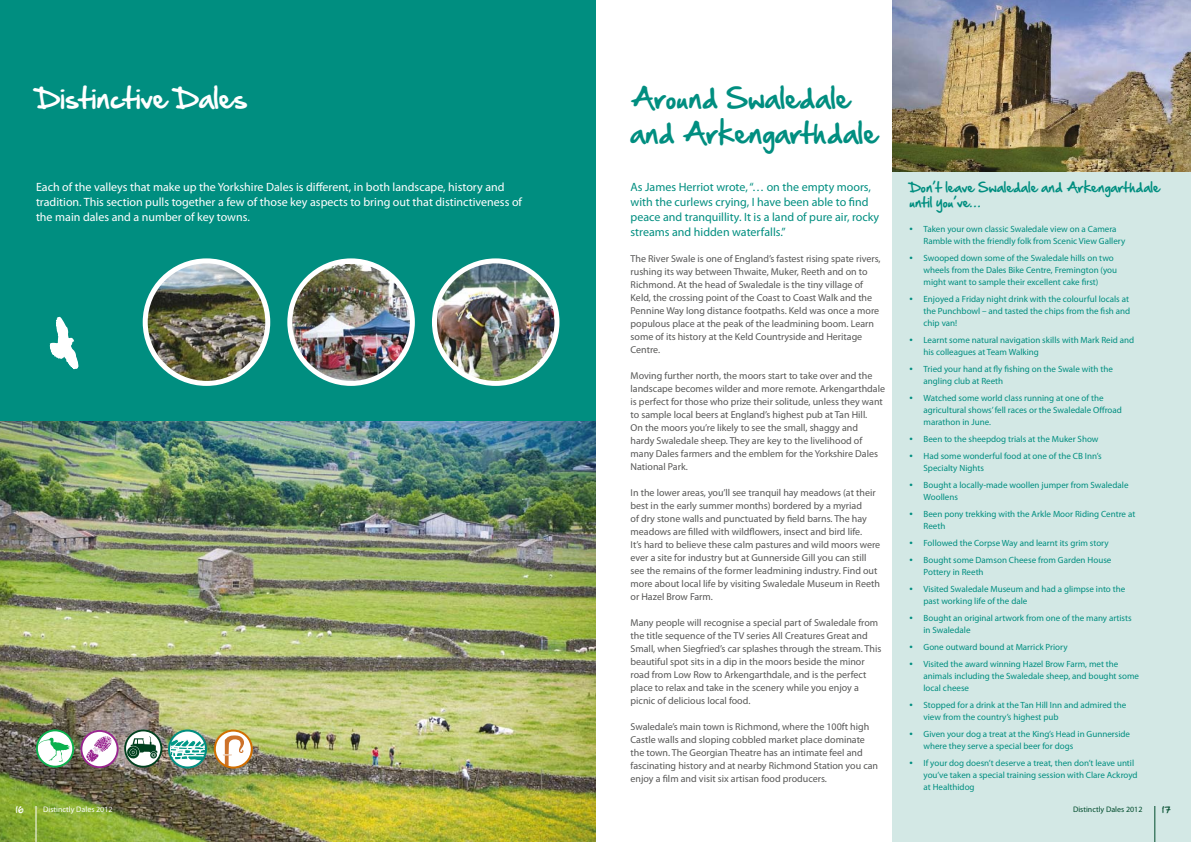
<style>
.page{position:relative;width:1191px;height:842px;background:#fff}
.page>*{position:absolute;margin:0;border:0;box-sizing:border-box;transform-origin:0 0}
.t1{font:25px/35px "Hand Of Sean";color:#008e80}
.t2{font:25px "Hand Of Sean";color:#fff}
.t3{font:12px/15px "Myriad Pro";color:#fff}
.t4{font:12px/15px "Myriad Pro";color:#008e80}
.t5{font:12px/15px "Hand Of Sean";color:#008e80}
.t6{font:10px/13px "Myriad Pro";color:#575756}
.t7{font:9px/12px "Myriad Pro";color:#008e80}
.t8{font:8px "Myriad Pro";color:#fff}
.t9{font:8px "Myriad Pro";color:#004b2c}
.t10{font:8px "Hand Of Sean";color:#fff}
.t11{font:8px "Hand Of Sean";color:#004b2c}
.s1{font-size:12px}
</style>
<div class="page">
<div style="left:892px;top:0;width:299px;height:842px;background:#d3e8e5"></div>
<img style="left:0;top:421px;width:595px;height:421px">
<div style="left:0;top:0;width:595px;height:421px;background:#008e80"></div>
<hr style="left:36px;top:806px;width:1px;height:36px;background:#fff">
<hr style="left:1154px;top:806px;width:1px;height:36px;background:#004b2c">
<svg style="left:125px;top:730px;width:36px;height:37px"></svg>
<div style="left:124px;top:729px;width:38px;height:39px;border:2px solid #00401e;border-radius:50%"></div>
<svg style="left:127px;top:736px;width:30px;height:22px"></svg>
<svg style="left:215px;top:730px;width:37px;height:37px"></svg>
<svg style="left:223px;top:735px;width:21px;height:32px"></svg>
<div style="left:214px;top:729px;width:39px;height:39px;border:2px solid #d16f00;border-radius:50%"></div>
<svg style="left:169px;top:730px;width:37px;height:37px"></svg>
<svg style="left:170px;top:739px;width:36px;height:22px"></svg>
<div style="left:168px;top:729px;width:39px;height:39px;border:2px solid #008e80;border-radius:50%"></div>
<svg style="left:37px;top:730px;width:36px;height:37px"></svg>
<div style="left:36px;top:729px;width:38px;height:39px;border:2px solid #0bb14d;border-radius:50%"></div>
<svg style="left:39px;top:738px;width:31px;height:24px"></svg>
<svg style="left:81px;top:731px;width:37px;height:36px"></svg>
<div style="left:80px;top:730px;width:39px;height:38px;border:2px solid #99258f;border-radius:50%"></div>
<svg style="left:86px;top:736px;width:26px;height:26px"></svg>
<img style="left:892px;top:0;width:299px;height:172px">
<svg style="left:49px;top:316px;width:30px;height:54px"></svg>
<img style="left:434px;top:261px;width:123px;height:122px;border-radius:61px">
<div style="left:432px;top:258px;width:127px;height:128px;border:5px solid #fff;border-radius:50%"></div>
<img style="left:293px;top:264px;width:119px;height:119px">
<div style="left:287px;top:258px;width:128px;height:128px;border:5px solid #fff;border-radius:50%"></div>
<img style="left:145px;top:261px;width:123px;height:122px;border-radius:61px">
<div style="left:143px;top:258px;width:127px;height:128px;border:5px solid #fff;border-radius:50%"></div>
<h1 class="t2" style="left:36px;top:76px;width:213px">Distinctive Dales</h1>
<h1 class="t1" style="left:630px;top:80px;width:249px">Around Swaledale and Arkengarthdale</h1>
<p class="t4" style="left:630px;top:180px;width:250px">As James Herriot wrote, “… on the empty moors, with the curlews crying, I have been able to find peace and tranquillity. It is a land of pure air, rocky streams and hidden waterfalls.”</p>
<p class="t6" style="left:630px;top:252px;width:251px">The River Swale is one of England’s fastest rising spate rivers, rushing its way between Thwaite, Muker, Reeth and on to Richmond. At the head of Swaledale is the tiny village of Keld, the crossing point of the Coast to Coast Walk and the Pennine Way long distance footpaths. Keld was once a more populous place at the peak of the leadmining boom. Learn some of its history at the Keld Countryside and Heritage Centre.</p>
<p class="t6" style="left:630px;top:369px;width:256px">Moving further north, the moors start to take over and the landscape becomes wilder and more remote. Arkengarthdale is perfect for those who prize their solitude, unless they want to sample local beers at England’s highest pub at Tan Hill.<br>On the moors you’re likely to see the small, shaggy and<br>hardy Swaledale sheep. They are key to the livelihood of many Dales farmers and the emblem for the Yorkshire Dales National Park.</p>
<p class="t6" style="left:630px;top:486px;width:251px">In the lower areas, you’ll see tranquil hay meadows (at their best in the early summer months) bordered by a myriad<br>of dry stone walls and punctuated by field barns. The hay meadows are filled with wildflowers, insect and bird life.<br>It’s hard to believe these calm pastures and wild moors were ever a site for industry but at Gunnerside Gill you can still see the remains of the former leadmining industry. Find out more about local life by visiting Swaledale Museum in Reeth or Hazel Brow Farm.</p>
<p class="t6" style="left:630px;top:616px;width:252px">Many people will recognise a special part of Swaledale from the title sequence of the TV series All Creatures Great and Small, when Siegfried’s car splashes through the stream. This beautiful spot sits in a dip in the moors beside the minor road from Low Row to Arkengarthdale, and is the perfect place to relax and take in the scenery while you enjoy a picnic of delicious local food.</p>
<p class="t6" style="left:630px;top:720px;width:249px">Swaledale’s main town is Richmond, where the 100ft high Castle walls and sloping cobbled market place dominate the town. The Georgian Theatre has an intimate feel and fascinating history and at nearby Richmond Station you can enjoy a film and visit six artisan food producers.</p>
<p class="t3" style="left:36px;top:180px;width:487px">Each of the valleys that make up the Yorkshire Dales is different, in both landscape, history and tradition. This section pulls together a few of those key aspects to bring out that distinctiveness of the main dales and a number of key towns.</p>
<p class="t5" style="left:909px;top:180px;width:252px">Don’t leave Swaledale and Arkengarthdale until you’ve…</p>
<p class="t7" style="left:923px;top:223px;width:203px;text-indent:-14px"><span class="s1">•</span> Taken your own classic Swaledale view on a Camera<br>Ramble with the friendly folk from Scenic View Gallery</p>
<p class="t7" style="left:923px;top:252px;width:195px;text-indent:-14px"><span class="s1">•</span> Swooped down some of the Swaledale hills on two wheels from the Dales Bike Centre, Fremington (you might want to sample their excellent cake first)</p>
<p class="t7" style="left:923px;top:293px;width:208px;text-indent:-14px"><span class="s1">•</span> Enjoyed a Friday night drink with the colourful locals at the Punchbowl – and tasted the chips from the fish and chip van!</p>
<p class="t7" style="left:923px;top:334px;width:212px;text-indent:-14px"><span class="s1">•</span> Learnt some natural navigation skills with Mark Reid and his colleagues at Team Walking</p>
<p class="t7" style="left:923px;top:363px;width:191px;text-indent:-14px"><span class="s1">•</span> Tried your hand at fly fishing on the Swale with the angling club at Reeth</p>
<p class="t7" style="left:923px;top:392px;width:200px;text-indent:-14px"><span class="s1">•</span> Watched some world class running at one of the agricultural shows’ fell races or the Swaledale Offroad marathon in June.</p>
<p class="t7" style="left:909px;top:433px;width:191px"><span class="s1">•</span> Been to the sheepdog trials at the Muker Show</p>
<p class="t7" style="left:923px;top:450px;width:180px;text-indent:-14px"><span class="s1">•</span> Had some wonderful food at one of the CB Inn’s<br>Specialty Nights</p>
<p class="t7" style="left:923px;top:479px;width:206px;text-indent:-14px"><span class="s1">•</span> Bought a locally-made woollen jumper from Swaledale<br>Woollens</p>
<p class="t7" style="left:923px;top:508px;width:213px;text-indent:-14px"><span class="s1">•</span> Been pony trekking with the Arkle Moor Riding Centre at<br>Reeth</p>
<p class="t7" style="left:909px;top:537px;width:201px"><span class="s1">•</span> Followed the Corpse Way and learnt its grim story</p>
<p class="t7" style="left:923px;top:554px;width:189px;text-indent:-14px"><span class="s1">•</span> Bought some Damson Cheese from Garden House<br>Pottery in Reeth</p>
<p class="t7" style="left:923px;top:583px;width:203px;text-indent:-14px"><span class="s1">•</span> Visited Swaledale Museum and had a glimpse into the past working life of the dale</p>
<p class="t7" style="left:923px;top:612px;width:210px;text-indent:-14px"><span class="s1">•</span> Bought an original artwork from one of the many artists in Swaledale</p>
<p class="t7" style="left:909px;top:641px;width:160px"><span class="s1">•</span> Gone outward bound at Marrick Priory</p>
<p class="t7" style="left:923px;top:658px;width:217px;text-indent:-14px"><span class="s1">•</span> Visited the award winning Hazel Brow Farm, met the animals including the Swaledale sheep, and bought some local cheese</p>
<p class="t7" style="left:923px;top:699px;width:204px;text-indent:-14px"><span class="s1">•</span> Stopped for a drink at the Tan Hill Inn and admired the view from the country’s highest pub</p>
<p class="t7" style="left:923px;top:728px;width:208px;text-indent:-14px"><span class="s1">•</span> Given your dog a treat at the King’s Head in Gunnerside where they serve a special beer for dogs</p>
<p class="t7" style="left:923px;top:757px;width:216px;text-indent:-14px"><span class="s1">•</span> If your dog doesn’t deserve a treat, then don’t leave until you’ve taken a special training session with Clare Ackroyd at Healthidog</p>
<p class="t10" style="left:16px;top:802px;width:9px">16</p>
<p class="t8" style="left:43px;top:804px;width:71px">Distinctly Dales 2012</p>
<p class="t9" style="left:1073px;top:804px;width:71px">Distinctly Dales 2012</p>
<p class="t11" style="left:1162px;top:802px;width:10px">17</p>
</div>
